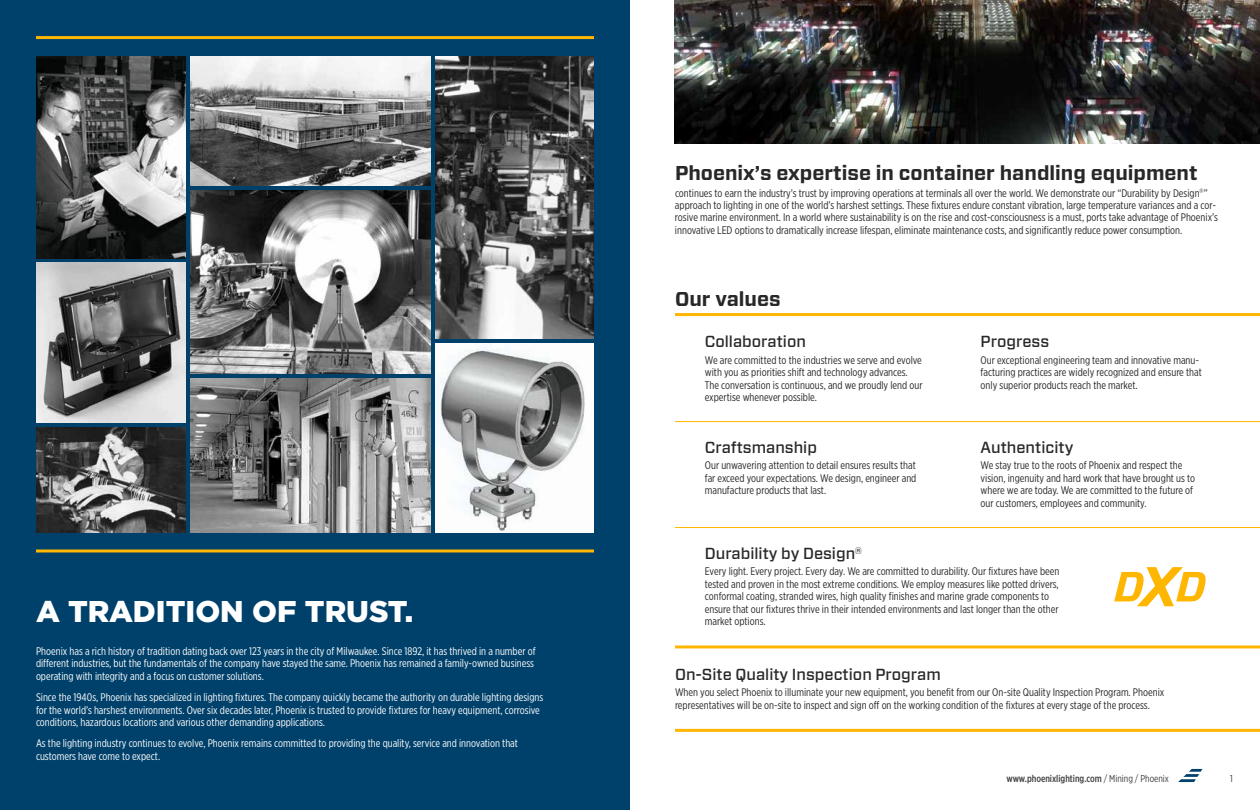
<style>
.page{position:relative;width:1260px;height:810px;background:#fff}
.page>*{position:absolute;margin:0;border:0;box-sizing:border-box;transform-origin:0 0}
.t1{font:900 30px "Gotham";color:#fff}
.t2{font:700 20px "Forza";color:#292829}
.t3{font:500 16px "Forza";color:#292829}
.t4{font:11px/12.5px "Gotham X Narrow";color:#292829}
.t5{font:11px/12.5px "Gotham X Narrow";color:#fff}
.t6{font:500 10px "Gotham X Narrow";color:#404042}
.t7{font:10px "Gotham X Narrow";color:#404042}
.s1{font-weight:400}
</style>
<div class="page">
<svg style="left:1178px;top:769px;width:24px;height:13px"></svg>
<div style="left:0;top:0;width:630px;height:810px;background:#00416b"></div>
<img style="left:190px;top:56px;width:241px;height:129px">
<hr style="left:36px;top:36px;width:558px;height:3px;background:#ffb600">
<hr style="left:36px;top:549px;width:558px;height:3px;background:#ffb600">
<img style="left:36px;top:56px;width:149px;height:202px">
<img style="left:436px;top:56px;width:158px;height:283px">
<img style="left:436px;top:343px;width:158px;height:189px">
<img style="left:190px;top:190px;width:241px;height:183px">
<img style="left:36px;top:263px;width:149px;height:159px">
<img style="left:36px;top:427px;width:149px;height:105px">
<img style="left:190px;top:378px;width:241px;height:154px">
<hr style="left:675px;top:645px;width:585px;height:3px;background:#ffb600">
<hr style="left:675px;top:729px;width:585px;height:3px;background:#ffb600">
<hr style="left:675px;top:313px;width:585px;height:3px;background:#ffb600">
<hr style="left:675px;top:421px;width:585px;height:1px;background:#ffb600">
<svg style="left:1114px;top:567px;width:92px;height:39px"></svg>
<hr style="left:675px;top:527px;width:585px;height:1px;background:#ffb600">
<img style="left:675px;top:0;width:585px;height:144px">
<h1 class="t1" style="left:36px;top:591px;width:379px">A TRADITION OF TRUST.</h1>
<p class="t5" style="left:36px;top:645px;width:501px">Phoenix has a rich history of tradition dating back over 123 years in the city of Milwaukee. Since 1892, it has thrived in a number of different industries, but the fundamentals of the company have stayed the same. Phoenix has remained a family-owned business operating with integrity and a focus on customer solutions.</p>
<p class="t5" style="left:36px;top:691px;width:509px">Since the 1940s, Phoenix has specialized in lighting fixtures. The company quickly became the authority on durable lighting designs for the world’s harshest environments. Over six decades later, Phoenix is trusted to provide fixtures for heavy equipment, corrosive conditions, hazardous locations and various other demanding applications.</p>
<p class="t5" style="left:36px;top:737px;width:483px">As the lighting industry continues to evolve, Phoenix remains committed to providing the quality, service and innovation that customers have come to expect.</p>
<h2 class="t2" style="left:675px;top:160px;width:524px">Phoenix’s expertise in container handling equipment</h2>
<p class="t4" style="left:675px;top:186px;width:544px">continues to earn the industry’s trust by improving operations at terminals all over the world. We demonstrate our “Durability by Design<sup>®</sup>” approach to lighting in one of the world’s harshest settings. These fixtures endure constant vibration, large temperature variances and a cor&shy;rosive marine environment. In a world where sustainability is on the rise and cost-consciousness is a must, ports take advantage of Phoenix’s innovative LED options to dramatically increase lifespan, eliminate maintenance costs, and significantly reduce power consumption.</p>
<h2 class="t2" style="left:675px;top:286px;width:107px">Our values</h2>
<h3 class="t3" style="left:705px;top:331px;width:103px">Collaboration</h3>
<p class="t4" style="left:705px;top:353px;width:219px">We are committed to the industries we serve and evolve with you as priorities shift and technology advances.<br>The conversation is continuous, and we proudly lend our expertise whenever possible.</p>
<h3 class="t3" style="left:705px;top:437px;width:114px">Craftsmanship</h3>
<p class="t4" style="left:705px;top:459px;width:213px;text-align:justify">Our unwavering attention to detail ensures results that far exceed your expectations. We design, engineer and manufacture products that last.</p>
<h3 class="t3" style="left:981px;top:331px;width:70px">Progress</h3>
<p class="t4" style="left:981px;top:353px;width:223px">Our exceptional engineering team and innovative manu&shy;facturing practices are widely recognized and ensure that only superior products reach the market.</p>
<h3 class="t3" style="left:981px;top:437px;width:94px">Authenticity</h3>
<p class="t4" style="left:981px;top:459px;width:216px">We stay true to the roots of Phoenix and respect the vision, ingenuity and hard work that have brought us to where we are today. We are committed to the future of our customers, employees and community.</p>
<h3 class="t3" style="left:705px;top:543px;width:159px">Durability by Design<sup>®</sup></h3>
<p class="t4" style="left:705px;top:565px;width:356px">Every light. Every project. Every day. We are committed to durability. Our fixtures have been tested and proven in the most extreme conditions. We employ measures like potted drivers, conformal coating, stranded wires, high quality finishes and marine grade components to ensure that our fixtures thrive in their intended environments and last longer than the other market options.</p>
<h3 class="t3" style="left:675px;top:664px;width:267px">On-Site Quality Inspection Program</h3>
<p class="t4" style="left:675px;top:686px;width:491px">When you select Phoenix to illuminate your new equipment, you benefit from our On-site Quality Inspection Program. Phoenix representatives will be on-site to inspect and sign off on the working condition of the fixtures at every stage of the process.</p>
<p class="t6" style="left:1006px;top:772px;width:164px">www.phoenixlighting.com <span class="s1">/ Mining / Phoenix</span></p>
<p class="t7" style="left:1230px;top:773px;width:4px">1</p>
</div>
